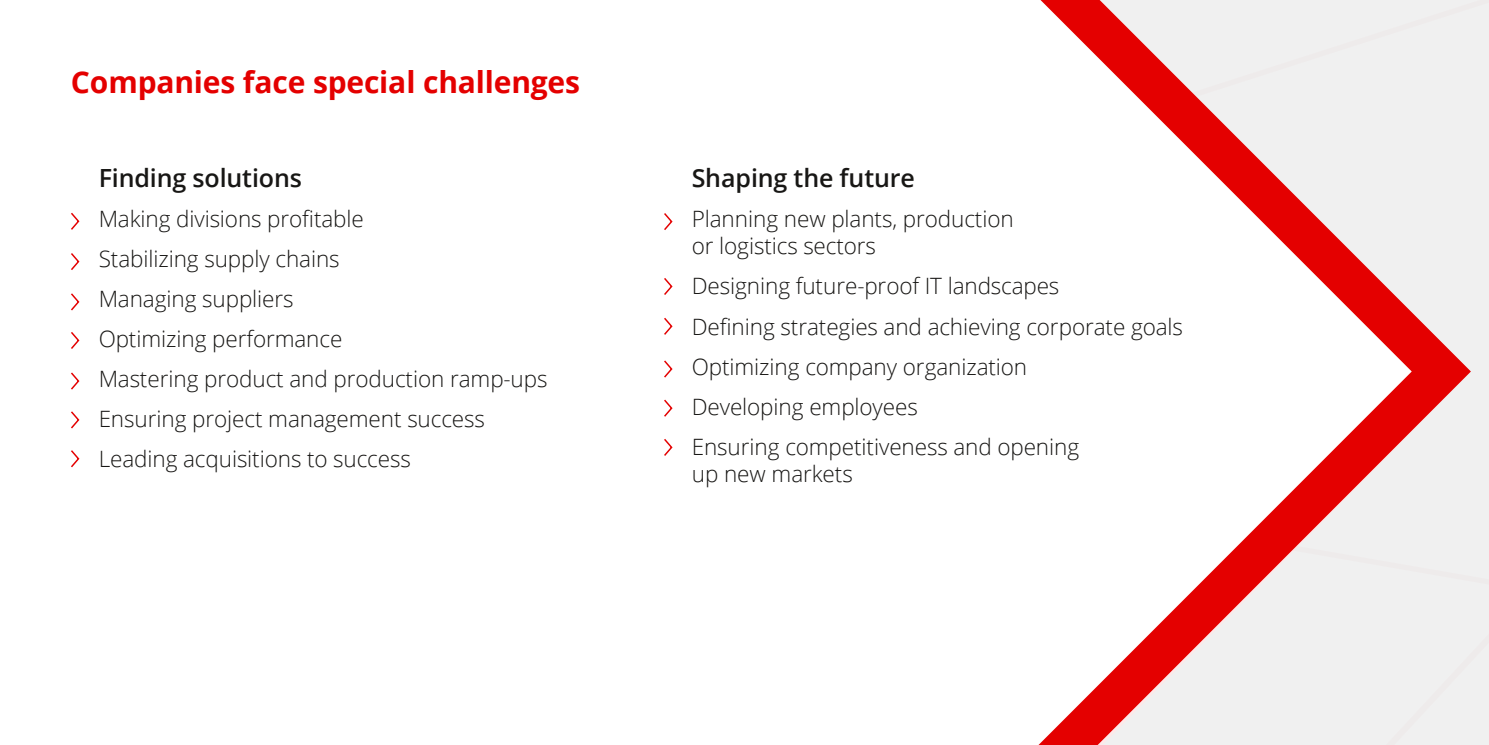
<style>
.page{position:relative;width:1489px;height:745px;background:#fff}
.page>*{position:absolute;margin:0;border:0;box-sizing:border-box;transform-origin:0 0}
.t1{font:700 30px "Open Sans";letter-spacing:-.005em;color:#e40000}
.t2{font:600 25px "Open Sans";letter-spacing:-.005em;color:#181715}
.t3{font:300 22.5px/40px "Open Sans";letter-spacing:-.005em;color:#181715}
</style>
<div class="page">
<svg style="left:1411px;top:0;width:59px;height:744px;fill:#f0f0f0"></svg>
<svg style="left:1039px;top:0;width:372px;height:744px"></svg>
<svg style="left:71px;top:213px;width:9px;height:17px"></svg>
<svg style="left:71px;top:253px;width:9px;height:17px"></svg>
<svg style="left:71px;top:293px;width:9px;height:18px"></svg>
<svg style="left:71px;top:332px;width:9px;height:17px"></svg>
<svg style="left:71px;top:372px;width:9px;height:18px"></svg>
<svg style="left:71px;top:411px;width:9px;height:18px"></svg>
<svg style="left:71px;top:450px;width:9px;height:18px"></svg>
<svg style="left:664px;top:213px;width:9px;height:17px"></svg>
<svg style="left:664px;top:278px;width:9px;height:17px"></svg>
<svg style="left:664px;top:317px;width:9px;height:18px"></svg>
<svg style="left:664px;top:360px;width:9px;height:18px"></svg>
<svg style="left:664px;top:399px;width:9px;height:18px"></svg>
<svg style="left:664px;top:439px;width:9px;height:17px"></svg>
<h1 class="t1" style="left:71px;top:61px;width:510px">Companies face special challenges</h1>
<p class="t2" style="left:99px;top:160px;width:205px">Finding solutions</p>
<p class="t3" style="left:99px;top:198px;width:450px">Making divisions profitable<br>Stabilizing supply chains<br>Managing suppliers<br>Optimizing performance<br>Mastering product and production ramp-ups<br>Ensuring project management success<br>Leading acquisitions to success</p>
<p class="t2" style="left:691px;top:160px;width:225px">Shaping the future</p>
<p class="t3" style="left:691px;top:204px;width:323px;line-height:27.5px">Planning new plants, production or logistics sectors</p>
<p class="t3" style="left:691px;top:265px;width:492px">Designing future-proof IT landscapes<br>Defining strategies and achieving corporate goals Optimizing company organization<br>Developing employees<br>Ensuring competitiveness and opening</p>
<p class="t3" style="left:691px;top:453px;width:162px">up new markets</p>
</div>
